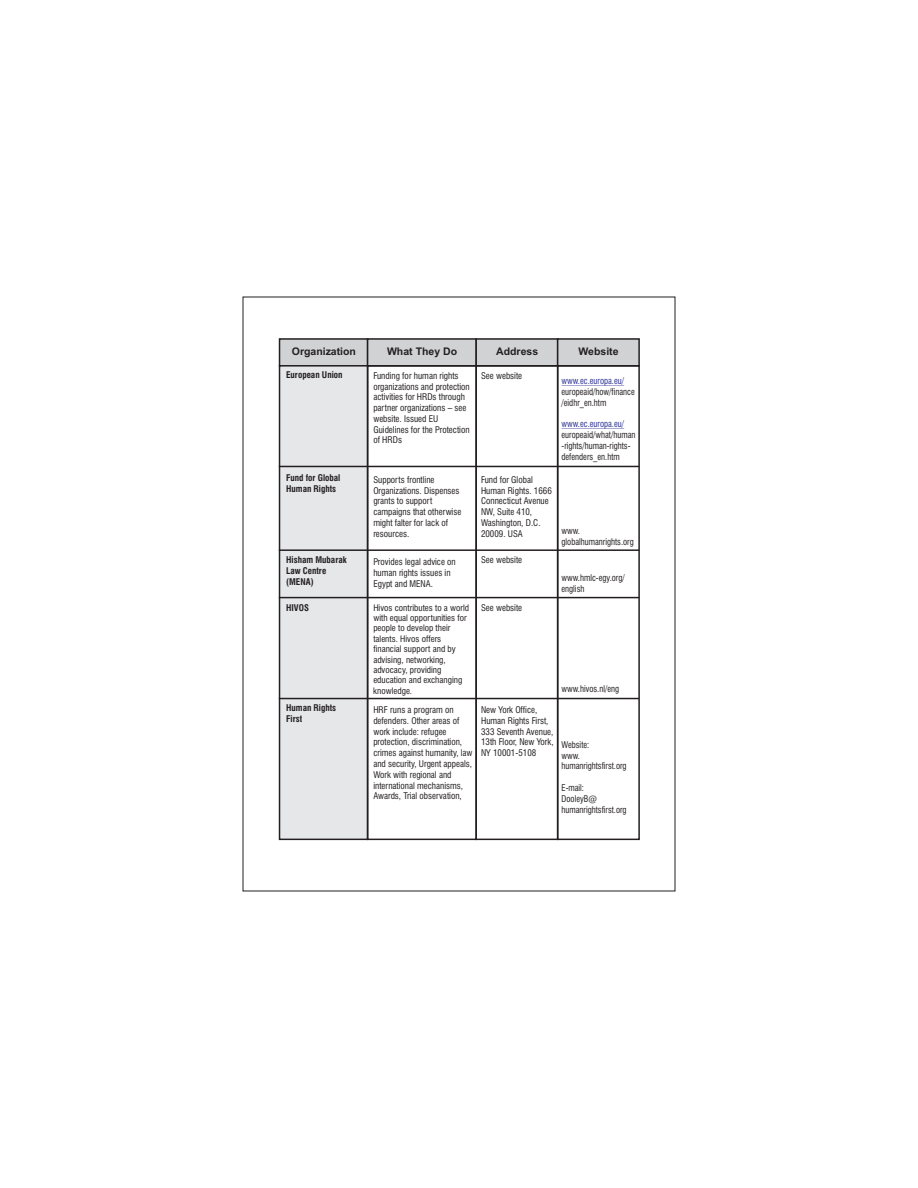
<style>
.page{position:relative;width:918px;height:1188px;background:#fff}
.page>*{position:absolute;margin:0;border:0;box-sizing:border-box;transform-origin:0 0}
.t1{font:700 10.5px "Arial";color:#231f20}
.t2{font:condensed 9px/10.8px "Swiss 721 BT";color:#231f20}
.t3{font:condensed 9px/10.8px "Swiss 721 BT";color:#231f20;scale:.94 1}
.t4{font:700 condensed 9px/10.8px "Swiss 721 BT";color:#231f20}
.t5{font:condensed 9px "Swiss 721 BT";color:#2d3291;scale:.94 1}
.t6{font:condensed 8.7px/10.4px "Swiss 721 BT";color:#231f20;scale:1.04 1}
</style>
<div class="page">
<svg style="left:278px;top:338px;width:362px;height:503px"></svg>
<div style="left:367px;top:365px;width:110px;height:475px;border:2px solid #231f20"></div>
<div style="left:475px;top:365px;width:83px;height:475px;border:2px solid #231f20"></div>
<div style="left:557px;top:365px;width:83px;height:475px;border:2px solid #231f20"></div>
<hr style="left:279px;top:466px;width:360px;height:1px;background:#231f20">
<hr style="left:562px;top:385px;width:62px;height:1px;background:#2d3291">
<hr style="left:562px;top:428px;width:62px;height:1px;background:#2d3291">
<hr style="left:279px;top:549px;width:360px;height:2px;background:#231f20">
<hr style="left:279px;top:597px;width:360px;height:1px;background:#231f20">
<hr style="left:279px;top:698px;width:360px;height:1px;background:#231f20">
<p class="t1" style="left:292px;top:347px;width:66px">Organization</p>
<p class="t1" style="left:387px;top:347px;width:72px">What They Do</p>
<p class="t1" style="left:496px;top:347px;width:44px">Address</p>
<p class="t1" style="left:579px;top:347px;width:42px">Website</p>
<p class="t4" style="left:286px;top:370px;width:58px">European Union</p>
<p class="t2" style="left:373px;top:371px;width:98px">Funding for human rights organizations and protection activities for HRDs through partner organizations – see website. Issued EU<br>Guidelines for the Protection of HRDs</p>
<p class="t5" style="left:562px;top:377px;width:68px">www.ec.europa.eu/</p>
<p class="t2" style="left:481px;top:371px;width:43px">See website</p>
<p class="t3" style="left:562px;top:387px;width:80px">europeaid/how/finance /eidhr_en.htm</p>
<p class="t3" style="left:562px;top:431px;width:80px">europeaid/what/human -rights/human-rights&shy;defenders_en.htm</p>
<p class="t5" style="left:562px;top:421px;width:68px">www.ec.europa.eu/</p>
<p class="t4" style="left:286px;top:473px;width:56px">Fund for Global<br>Human Rights</p>
<p class="t2" style="left:373px;top:475px;width:90px">Supports frontline<br>Organizations. Dispenses grants to support campaigns that otherwise might falter for lack of resources.</p>
<p class="t2" style="left:481px;top:475px;width:72px">Fund for Global<br>Human Rights. 1666<br>Connecticut Avenue<br>NW, Suite 410,<br>Washington, D.C.<br>20009. USA</p>
<p class="t4" style="left:286px;top:555px;width:62px">Hisham Mubarak<br>Law Centre (MENA)</p>
<p class="t2" style="left:373px;top:557px;width:84px">Provides legal advice on human rights issues in<br>Egypt and MENA.</p>
<p class="t2" style="left:481px;top:555px;width:43px">See website</p>
<p class="t4" style="left:286px;top:604px;width:24px">HIVOS</p>
<p class="t6" style="left:373px;top:603px;width:94px">Hivos contributes to a world with equal opportunities for people to develop their talents. Hivos offers financial support and by advising, networking, advocacy, providing education and exchanging knowledge.</p>
<p class="t2" style="left:481px;top:604px;width:43px">See website</p>
<p class="t4" style="left:286px;top:703px;width:51px">Human Rights<br>First</p>
<p class="t2" style="left:373px;top:705px;width:101px">HRF runs a program on defenders. Other areas of work include: refugee protection, discrimination, crimes against humanity, law and security, Urgent appeals,<br>Work with regional and international mechanisms,<br>Awards, Trial observation,</p>
<p class="t2" style="left:481px;top:705px;width:74px">New York Office,<br>Human Rights First,<br>333 Seventh Avenue,<br>13th Floor, New York,<br>NY 10001-5108</p>
<p class="t3" style="left:562px;top:526px;width:78px">www. globalhumanrights.org</p>
<p class="t3" style="left:562px;top:573px;width:69px">www.hmlc-egy.org/ english</p>
<p class="t3" style="left:562px;top:684px;width:63px">www.hivos.nl/eng</p>
<p class="t3" style="left:562px;top:740px;width:71px">Website:<br>www. humanrightsfirst.org</p>
<p class="t3" style="left:562px;top:783px;width:71px">E-mail:<br>DooleyB@ humanrightsfirst.org</p>
</div>
